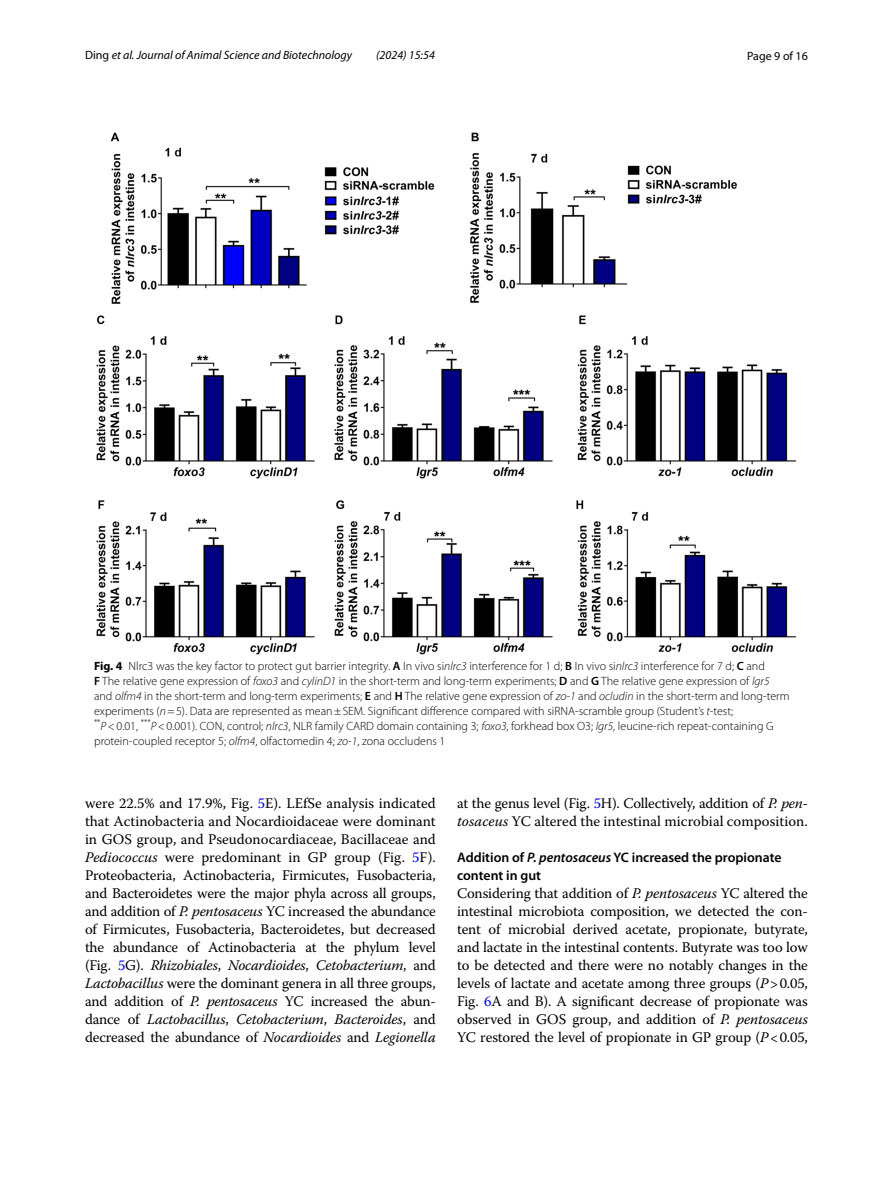
<style>
.page{position:relative;width:893px;height:1187px;background:#fff}
.page>*{position:absolute;margin:0;border:0;box-sizing:border-box;transform-origin:0 0}
.t1{font:14.7px/18px "Warnock Pro";letter-spacing:-.01em;color:#000;text-align:justify}
.t2{font:600 13.8px/18px "Myriad Pro";color:#000}
.t3{font:300 12px/15px "Myriad Pro";color:#000}
.t4{font:italic 12px "Myriad Pro";color:#000}
.t5{font:12px "Myriad Pro";color:#000}
.s1{font-style:normal}
.s2{font-weight:700}
.s3{font-weight:600}
.s4{font-style:italic}
.s5{color:#00f}
</style>
<div class="page">
<img style="left:96px;top:133px;width:701px;height:521px">
<p class="t4" style="left:85px;top:48px;width:269px"><span class="s1">Ding</span> et al. Journal of Animal Science and Biotechnology</p>
<p class="t4" style="left:376px;top:48px;width:60px">(2024) 15:54</p>
<p class="t5" style="left:747px;top:48px;width:62px">Page 9 of 16</p>
<p class="t3" style="left:94px;top:658px;width:697px"><span class="s2">Fig. 4</span> Nlrc3 was the key factor to protect gut barrier integrity. <span class="s3">A</span> In vivo si<span class="s4">nlrc3</span> interference for 1 d; <span class="s3">B</span> In vivo si<span class="s4">nlrc3</span> interference for 7 d; <span class="s3">C</span> and<br><span class="s3">F</span> The relative gene expression of <span class="s4">foxo3</span> and <span class="s4">cylinD1</span> in the short-term and long-term experiments; <span class="s3">D</span> and <span class="s3">G</span> The relative gene expression of <span class="s4">lgr5 </span>and <span class="s4">olfm4</span> in the short-term and long-term experiments; <span class="s3">E</span> and <span class="s3">H</span> The relative gene expression of <span class="s4">zo-1</span> and <span class="s4">ocludin</span> in the short-term and long-term experiments (<span class="s4">n</span>=5). Data are represented as mean±SEM. Significant difference compared with siRNA-scramble group (Student’s <span class="s4">t</span>-test;<br><sup>**</sup><span class="s4">P</span>&lt;0.01, <sup>***</sup><span class="s4">P</span>&lt;0.001). CON, control; <span class="s4">nlrc3</span>, NLR family CARD domain containing 3; <span class="s4">foxo3</span>, forkhead box O3; <span class="s4">lgr5</span>, leucine-rich repeat-containing G protein-coupled receptor 5; <span class="s4">olfm4</span>, olfactomedin 4; <span class="s4">zo-1</span>, zona occludens 1</p>
<p class="t1" style="left:85px;top:793px;width:352px">were 22.5% and 17.9%, Fig. <span class="s5">5</span>E). LEfSe analysis indicated that Actinobacteria and Nocardioidaceae were dominant in GOS group, and Pseudonocardiaceae, Bacillaceae and <span class="s4">Pediococcus</span> were predominant in GP group (Fig. <span class="s5">5</span>F).<br>Proteobacteria, Actinobacteria, Firmicutes, Fusobacteria, and Bacteroidetes were the major phyla across all groups, and addition of <span class="s4">P. pentosaceus</span> YC increased the abundance of Firmicutes, Fusobacteria, Bacteroidetes, but decreased the abundance of Actinobacteria at the phylum level (Fig. <span class="s5">5</span>G). <span class="s4">Rhizobiales</span>, <span class="s4">Nocardioides</span>, <span class="s4">Cetobacterium</span>, and <span class="s4">Lactobacillus</span> were the dominant genera in all three groups, and addition of <span class="s4">P. pentosaceus</span> YC increased the abun&shy;dance of <span class="s4">Lactobacillus</span>, <span class="s4">Cetobacterium</span>, <span class="s4">Bacteroides</span>, and decreased the abundance of <span class="s4">Nocardioides</span> and <span class="s4">Legionella</span></p>
<p class="t1" style="left:457px;top:793px;width:352px">at the genus level (Fig. <span class="s5">5</span>H). Collectively, addition of <span class="s4">P. pen&shy;tosaceus</span> YC altered the intestinal microbial composition.</p>
<p class="t2" style="left:457px;top:847px;width:326px">Addition of <span class="s4">P. pentosaceus</span> YC increased the propionate content in gut</p>
<p class="t1" style="left:457px;top:883px;width:352px">Considering that addition of <span class="s4">P. pentosaceus</span> YC altered the intestinal microbiota composition, we detected the con&shy;tent of microbial derived acetate, propionate, butyrate, and lactate in the intestinal contents. Butyrate was too low to be detected and there were no notably changes in the levels of lactate and acetate among three groups (<span class="s4">P</span>&gt;0.05, Fig. <span class="s5">6</span>A and B). A significant decrease of propionate was observed in GOS group, and addition of <span class="s4">P. pentosaceus </span>YC restored the level of propionate in GP group (<span class="s4">P</span>&lt;0.05,</p>
</div>
